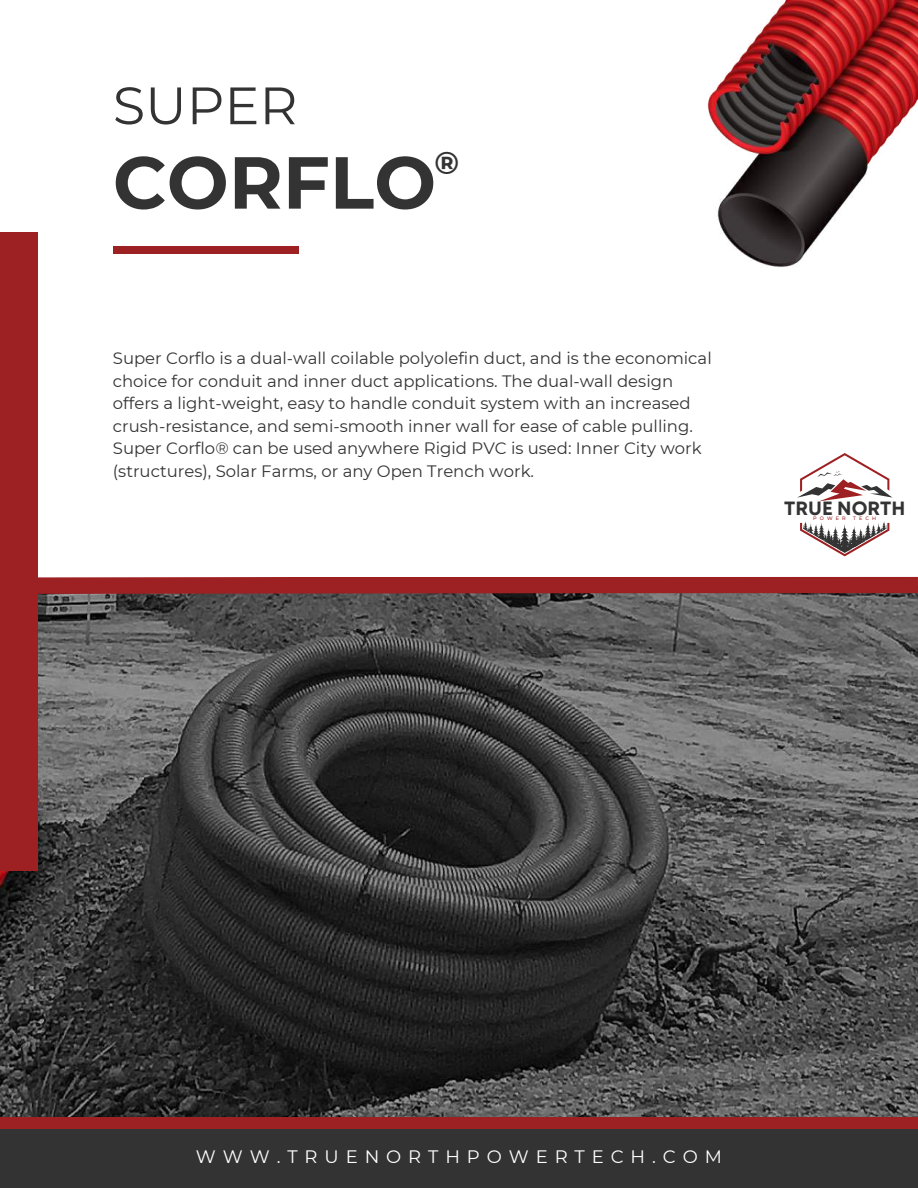
<style>
.page{position:relative;width:918px;height:1188px;background:#fff}
.page>*{position:absolute;margin:0;border:0;box-sizing:border-box;transform-origin:0 0}
.t1{font:700 73.5px "Montserrat";color:#323332}
.t2{font:52.5px "Montserrat";color:#323332}
.t3{font:700 31.5px "Montserrat";color:#323332}
.t4{font:700 19.2px "Mont";color:#323332}
.t5{font:18px "Montserrat";letter-spacing:.385em;color:#fff}
.t6{font:16.5px/22.5px "Montserrat";color:#323332}
.t7{font:500 4.95px "Montserrat";color:#9d2022}
</style>
<div class="page">
<img style="left:0;top:594px;width:918px;height:523px">
<svg style="left:37px;top:577px;width:881px;height:17px;background:#9a2224"></svg>
<div style="left:0;top:232px;width:37px;height:639px;background:#9d2022"></div>
<div style="left:0;top:1117px;width:918px;height:20px;background:#9d2022"></div>
<div style="left:0;top:1129px;width:918px;height:59px;background:#323332"></div>
<div style="left:113px;top:246px;width:185px;height:8px;background:#9d2022"></div>
<img style="left:707px;top:0;width:211px;height:267px">
<svg style="left:797px;top:453px;width:95px;height:103px"></svg>
<h2 class="t2" style="left:113px;top:73px;width:186px">SUPER</h2>
<h3 class="t3" style="left:434px;top:144px;width:26px">®</h3>
<h1 class="t1" style="left:113px;top:137px;width:325px">CORFLO</h1>
<p class="t6" style="left:113px;top:347px;width:600px">Super Corflo is a dual-wall coilable polyolefin duct, and is the economical choice for conduit and inner duct applications. The dual-wall design offers a light-weight, easy to handle conduit system with an increased crush-resistance, and semi-smooth inner wall for ease of cable pulling.<br>Super Corflo® can be used anywhere Rigid PVC is used: Inner City work (structures), Solar Farms, or any Open Trench work.</p>
<p class="t4" style="left:784px;top:501px;width:123px">TRUE NORTH</p>
<p class="t7" style="left:813px;top:516px;width:12px">P O</p>
<p class="t7" style="left:827px;top:516px;width:13px">W E</p>
<p class="t7" style="left:842px;top:516px;width:5px">R</p>
<p class="t7" style="left:853px;top:516px;width:17px">TEC</p>
<p class="t7" style="left:872px;top:516px;width:6px">H</p>
<p class="t5" style="left:196px;top:1146px;width:528px">WWW.TRUENORTHPOWERTECH.COM</p>
</div>
